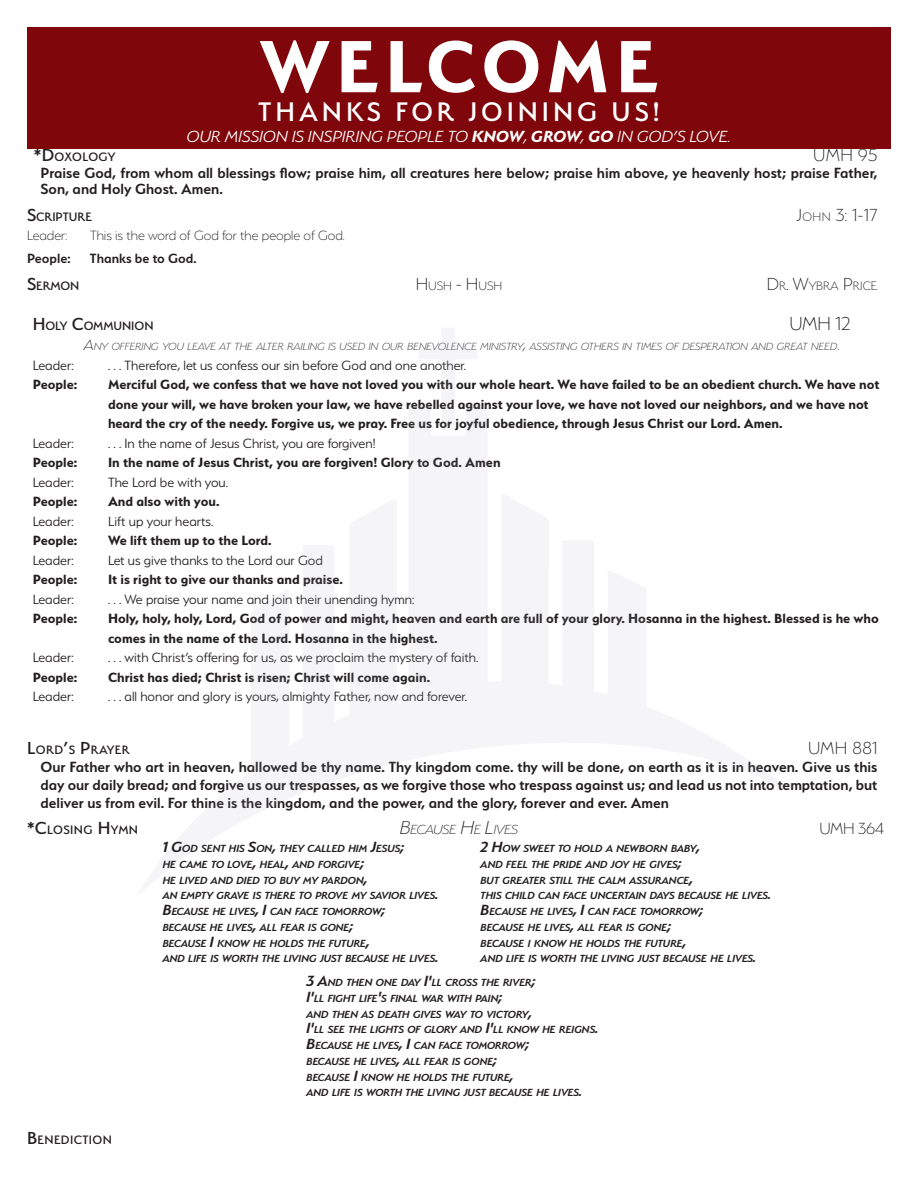
<style>
.page{position:relative;width:918px;height:1188px;background:#fff}
.page>*{position:absolute;margin:0;border:0;box-sizing:border-box;transform-origin:0 0}
.Main{font:700 82.5px "Serenity";letter-spacing:.07em;color:#fff}
.Secondary{font:500 30px "Serenity";letter-spacing:.13em;color:#fff}
.Communion{font:200 21px "Serenity";color:#231f20}
.Order{font:200 19.5px "Serenity";letter-spacing:.02em;color:#231f20}
.Secondary-2{font:italic 300 18px "Serenity";color:#fff}
.Order-2{font:200 18px "Serenity";letter-spacing:-.01em;color:#231f20}
.Reponses{font:600 16.5px/18px "Serenity";color:#231f20}
.Communion-2{font:700 15px/19.5px "Serenity";color:#231f20}
.Communion-3{font:300 15px "Serenity";color:#231f20}
.Order-3{font:200 15px "Serenity";color:#231f20}
.Order-4{font:600 15px "Serenity";color:#231f20}
.Order-5{font:italic 200 14.7px "Serenity";letter-spacing:-.015em;color:#231f20}
.Order-6{font:500 13.65px "Serenity";letter-spacing:.03em;color:#231f20}
.Order-7{font:200 13.65px "Serenity";color:#231f20}
.Communion-4{font:500 13.65px "Serenity";color:#231f20}
.Order-8{font:500 13.65px "Serenity";letter-spacing:.01em;color:#231f20}
.Order-9{font:500 13.65px "Serenity";color:#231f20}
.Order-10{font:italic 600 11.55px "Serenity";letter-spacing:-.015em;color:#231f20}
.Communion-5{font:italic 200 11.55px "Serenity";color:#231f20}
.s1{font-weight:700}
.s2{font-size:19.5px}
.s3{font-size:13.65px}
.s4{font-style:inherit}
.s5{font-size:16.5px}
.s6{font-style:normal;font-size:16.5px}
.s7{font-size:21px}
</style>
<div class="page">
<div style="left:27px;top:27px;width:864px;height:121px;background:#7f060a"></div>
<p class="Main" style="left:260px;top:20px;width:400px">WELCOME</p>
<p class="Secondary" style="left:258px;top:95px;width:403px">THANKS FOR JOINING US!</p>
<p class="Secondary-2" style="left:187px;top:127px;width:546px">OUR MISSION IS INSPIRING PEOPLE TO <span class="s1">KNOW</span>, <span class="s1">GROW</span>, <span class="s1">GO</span> IN GOD’S LOVE.</p>
<p class="Order-8" style="left:34px;top:150px;width:83px"><span class="s2">*D</span> OXOLOGY</p>
<p class="Order" style="left:813px;top:145px;width:66px">UMH 95</p>
<p class="Reponses" style="left:40px;top:164px;width:838px;line-height:16.5px">Praise God, from whom all blessings flow; praise him, all creatures here below; praise him above, ye heavenly host; praise Father,<br>Son, and Holy Ghost. Amen.</p>
<p class="Order-9" style="left:27px;top:209px;width:66px"><span class="s2">S</span>CRIPTURE</p>
<p class="Order" style="left:796px;top:205px;width:83px">J<span class="s3">OHN</span> 3: 1-17</p>
<p class="Order-3" style="left:27px;top:228px;width:42px">Leader:</p>
<p class="Order-3" style="left:90px;top:228px;width:256px">This is the word of God for the people of God<span class="s4">.</span></p>
<p class="Order-4" style="left:27px;top:251px;width:45px">People:</p>
<p class="Order-4" style="left:90px;top:251px;width:108px">Thanks be to God.</p>
<p class="Order-6" style="left:27px;top:278px;width:54px"><span class="s2">S</span>ERMON</p>
<p class="Order-7" style="left:416px;top:279px;width:86px"><span class="s2">H</span>USH <span class="s2">- H</span>USH</p>
<p class="Order-7" style="left:767px;top:279px;width:112px"><span class="s2">D</span>R<span class="s2">. W</span>YBRA <span class="s2">P</span>RICE</p>
<p class="Communion-4" style="left:33px;top:319px;width:122px"><span class="s2">H</span> OLY <span class="s2">C</span>OMMUNION</p>
<p class="Communion" style="left:790px;top:313px;width:62px">UMH 12</p>
<p class="Communion-5" style="left:84px;top:341px;width:757px"><span class="s5">A</span>NY OFFERING YOU LEAVE AT THE ALTER RAILING IS USED IN OUR BENEVOLENCE MINISTRY<span class="s5">,</span> ASSISTING OTHERS IN TIMES OF DESPERATION AND GREAT NEED<span class="s6">.</span></p>
<p class="Communion-3" style="left:33px;top:357px;width:43px">Leader:</p>
<p class="Communion-3" style="left:108px;top:357px;width:359px">. . . Therefore, let us confess our sin before God and one another.</p>
<p class="Communion-2" style="left:33px;top:374px;width:46px">People:</p>
<p class="Communion-2" style="left:108px;top:374px;width:773px">Merciful God, we confess that we have not loved you with our whole heart. We have failed to be an obedient church. We have not done your will, we have broken your law, we have rebelled against your love, we have not loved our neighbors, and we have not heard the cry of the needy. Forgive us, we pray. Free us for joyful obedience, through Jesus Christ our Lord. Amen.</p>
<p class="Communion-3" style="left:33px;top:435px;width:43px">Leader:</p>
<p class="Communion-3" style="left:108px;top:435px;width:269px">. . . In the name of Jesus Christ, you are forgiven!</p>
<p class="Communion-2" style="left:33px;top:452px;width:46px">People:</p>
<p class="Communion-2" style="left:108px;top:452px;width:394px">In the name of Jesus Christ, you are forgiven! Glory to God. Amen</p>
<p class="Communion-3" style="left:33px;top:474px;width:43px">Leader:</p>
<p class="Communion-3" style="left:108px;top:474px;width:122px">The Lord be with you.</p>
<p class="Communion-2" style="left:33px;top:491px;width:46px">People:</p>
<p class="Communion-2" style="left:108px;top:491px;width:113px">And also with you.</p>
<p class="Communion-3" style="left:33px;top:513px;width:43px">Leader:</p>
<p class="Communion-3" style="left:108px;top:513px;width:107px">Lift up your hearts.</p>
<p class="Communion-2" style="left:33px;top:530px;width:46px">People:</p>
<p class="Communion-2" style="left:108px;top:530px;width:165px">We lift them up to the Lord.</p>
<p class="Communion-3" style="left:33px;top:552px;width:43px">Leader:</p>
<p class="Communion-3" style="left:108px;top:552px;width:216px">Let us give thanks to the Lord our God</p>
<p class="Communion-2" style="left:33px;top:569px;width:46px">People:</p>
<p class="Communion-2" style="left:108px;top:569px;width:237px">It is right to give our thanks and praise.</p>
<p class="Communion-3" style="left:33px;top:591px;width:43px">Leader:</p>
<p class="Communion-3" style="left:108px;top:591px;width:308px">. . . We praise your name and join their unending hymn:</p>
<p class="Communion-2" style="left:33px;top:608px;width:46px">People:</p>
<p class="Communion-2" style="left:108px;top:608px;width:772px">Holy, holy, holy, Lord, God of power and might, heaven and earth are full of your glory. Hosanna in the highest. Blessed is he who comes in the name of the Lord. Hosanna in the highest.</p>
<p class="Communion-3" style="left:33px;top:650px;width:43px">Leader:</p>
<p class="Communion-3" style="left:108px;top:650px;width:372px">. . . with Christ’s offering for us, as we proclaim the mystery of faith.</p>
<p class="Communion-2" style="left:33px;top:667px;width:46px">People:</p>
<p class="Communion-2" style="left:108px;top:667px;width:324px">Christ has died; Christ is risen; Christ will come again.</p>
<p class="Communion-3" style="left:33px;top:689px;width:43px">Leader:</p>
<p class="Communion-3" style="left:108px;top:689px;width:361px">. . . all honor and glory is yours, almighty Father, now and forever.</p>
<p class="Order-6" style="left:27px;top:742px;width:104px"><span class="s2">L</span>ORD<span class="s2">’</span>S <span class="s2">P</span> RAYER</p>
<p class="Order" style="left:808px;top:738px;width:71px">UMH 881</p>
<p class="Reponses" style="left:40px;top:757px;width:839px;text-align:justify">Our Father who art in heaven, hallowed be thy name. Thy kingdom come. thy will be done, on earth as it is in heaven. Give us this day our daily bread; and forgive us our trespasses, as we forgive those who trespass against us; and lead us not into temptation, but deliver us from evil. For thine is the kingdom, and the power, and the glory, forever and ever. Amen</p>
<p class="Order-6" style="left:27px;top:822px;width:113px"><span class="s2">*C</span>LOSING <span class="s2">H</span>YMN</p>
<p class="Order-5" style="left:400px;top:822px;width:120px"><span class="s7">B</span>ECAUSE <span class="s7">H</span>E <span class="s7">L</span>IVES</p>
<p class="Order-2" style="left:819px;top:819px;width:66px">UMH 364</p>
<p class="Order-6" style="left:27px;top:1132px;width:87px"><span class="s2">B</span>ENEDICTION</p>
<p class="Order-10" style="left:163px;top:842px;width:244px"><span class="s5">1 G</span>OD SENT HIS <span class="s5">S</span>ON<span class="s5">,</span> THEY CALLED HIM <span class="s5">J</span>ESUS<span class="s5">;</span></p>
<p class="Order-10" style="left:163px;top:858px;width:204px">HE CAME TO LOVE<span class="s5">,</span> HEAL<span class="s5">,</span> AND FORGIVE<span class="s5">;</span></p>
<p class="Order-10" style="left:163px;top:874px;width:206px">HE LIVED AND DIED TO BUY MY PARDON<span class="s5">,</span></p>
<p class="Order-10" style="left:163px;top:889px;width:277px">AN EMPTY GRAVE IS THERE TO PROVE MY SAVIOR LIVES<span class="s5">.</span></p>
<p class="Order-10" style="left:163px;top:905px;width:225px"><span class="s5">B</span>ECAUSE HE LIVES<span class="s5">, I</span> CAN FACE TOMORROW<span class="s5">;</span></p>
<p class="Order-10" style="left:163px;top:921px;width:193px">BECAUSE HE LIVES<span class="s5">,</span> ALL FEAR IS GONE<span class="s5">;</span></p>
<p class="Order-10" style="left:163px;top:937px;width:209px">BECAUSE <span class="s5">I</span> KNOW HE HOLDS THE FUTURE<span class="s5">,</span></p>
<p class="Order-10" style="left:163px;top:952px;width:277px">AND LIFE IS WORTH THE LIVING JUST BECAUSE HE LIVES<span class="s5">.</span></p>
<p class="Order-10" style="left:481px;top:842px;width:221px"><span class="s5">2 H</span>OW SWEET TO HOLD A NEWBORN BABY<span class="s5">,</span></p>
<p class="Order-10" style="left:481px;top:858px;width:203px">AND FEEL THE PRIDE AND JOY HE GIVES<span class="s5">;</span></p>
<p class="Order-10" style="left:481px;top:874px;width:214px">BUT GREATER STILL THE CALM ASSURANCE<span class="s5">,</span></p>
<p class="Order-10" style="left:481px;top:889px;width:292px">THIS CHILD CAN FACE UNCERTAIN DAYS BECAUSE HE LIVES<span class="s5">.</span></p>
<p class="Order-10" style="left:481px;top:905px;width:225px"><span class="s5">B</span>ECAUSE HE LIVES<span class="s5">, I</span> CAN FACE TOMORROW<span class="s5">;</span></p>
<p class="Order-10" style="left:481px;top:921px;width:193px">BECAUSE HE LIVES<span class="s5">,</span> ALL FEAR IS GONE<span class="s5">;</span></p>
<p class="Order-10" style="left:481px;top:937px;width:207px">BECAUSE I KNOW HE HOLDS THE FUTURE<span class="s5">,</span></p>
<p class="Order-10" style="left:481px;top:952px;width:277px">AND LIFE IS WORTH THE LIVING JUST BECAUSE HE LIVES<span class="s5">.</span></p>
<p class="Order-10" style="left:307px;top:976px;width:231px"><span class="s5">3 A</span>ND THEN ONE DAY <span class="s5">I'</span>LL CROSS THE RIVER<span class="s5">;</span></p>
<p class="Order-10" style="left:307px;top:992px;width:198px"><span class="s5">I'</span>LL FIGHT LIFE<span class="s5">'</span>S FINAL WAR WITH PAIN<span class="s5">;</span></p>
<p class="Order-10" style="left:307px;top:1008px;width:227px">AND THEN AS DEATH GIVES WAY TO VICTORY<span class="s5">,</span></p>
<p class="Order-10" style="left:307px;top:1023px;width:294px"><span class="s5">I'</span>LL SEE THE LIGHTS OF GLORY AND <span class="s5">I'</span>LL KNOW HE REIGNS<span class="s5">.</span></p>
<p class="Order-10" style="left:307px;top:1039px;width:225px"><span class="s5">B</span>ECAUSE HE LIVES<span class="s5">, I</span> CAN FACE TOMORROW<span class="s5">;</span></p>
<p class="Order-10" style="left:307px;top:1055px;width:193px">BECAUSE HE LIVES<span class="s5">,</span> ALL FEAR IS GONE<span class="s5">;</span></p>
<p class="Order-10" style="left:307px;top:1071px;width:209px">BECAUSE <span class="s5">I</span> KNOW HE HOLDS THE FUTURE<span class="s5">,</span></p>
<p class="Order-10" style="left:307px;top:1086px;width:277px">AND LIFE IS WORTH THE LIVING JUST BECAUSE HE LIVES<span class="s5">.</span></p>
</div>
